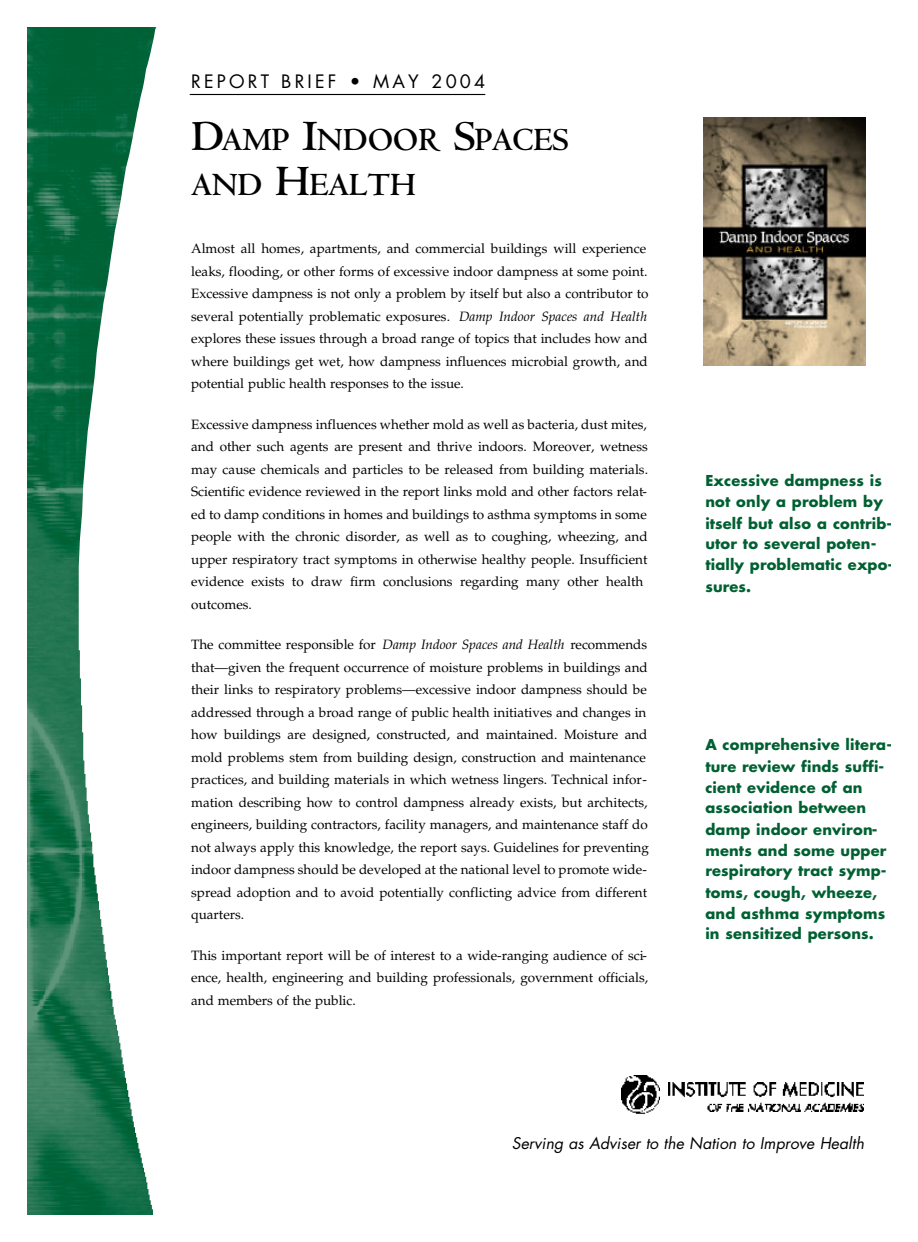
<style>
.page{position:relative;width:918px;height:1242px;background:#fff}
.page>*{position:absolute;margin:0;border:0;box-sizing:border-box;transform-origin:0 0}
.t1{font:700 33.75px/45px "Centaur";letter-spacing:-.01em;color:#000}
.t2{font:18px "Futura";letter-spacing:.175em;color:#000}
.t3{font:italic 15.75px "Futura";color:#000}
.t4{font:700 14.7px/21px "Futura";letter-spacing:.015em;color:#006032}
.t5{font:13.5px/22.5px "Palatino";color:#000}
.s1{font-size:45px}
.s2{font-style:italic}
</style>
<div class="page">
<img style="left:27px;top:621px;width:126px;height:594px">
<img style="left:27px;top:27px;width:129px;height:594px">
<img style="left:703px;top:117px;width:162px;height:249px">
<hr style="left:190px;top:94px;width:295px;height:1px;background:#000">
<img style="left:668px;top:1082px;width:196px;height:30px">
<img style="left:621px;top:1076px;width:38px;height:38px">
<h2 class="t2" style="left:191px;top:70px;width:295px">REPORT BRIEF • MAY 2004</h2>
<h1 class="t1" style="left:191px;top:118px;width:379px"><span class="s1">D</span>AMP <span class="s1">I</span>NDOOR <span class="s1">S</span>PACES<br>AND <span class="s1">H</span>EALTH</h1>
<p class="t5" style="left:191px;top:238px;width:459px">Almost all homes, apartments, and commercial buildings will experience leaks, flooding, or other forms of excessive indoor dampness at some point.<br>Excessive dampness is not only a problem by itself but also a contributor to several potentially problematic exposures. <span class="s2">Damp Indoor Spaces and Health </span>explores these issues through a broad range of topics that includes how and where buildings get wet, how dampness influences microbial growth, and potential public health responses to the issue.</p>
<p class="t5" style="left:191px;top:413px;width:458px">Excessive dampness influences whether mold as well as bacteria, dust mites, and other such agents are present and thrive indoors. Moreover, wetness may cause chemicals and particles to be released from building materials.<br>Scientific evidence reviewed in the report links mold and other factors relat&shy;ed to damp conditions in homes and buildings to asthma symptoms in some people with the chronic disorder, as well as to coughing, wheezing, and upper respiratory tract symptoms in otherwise healthy people. Insufficient evidence exists to draw firm conclusions regarding many other health outcomes.</p>
<p class="t5" style="left:191px;top:634px;width:459px">The committee responsible for <span class="s2">Damp Indoor Spaces and Health</span> recommends that—given the frequent occurrence of moisture problems in buildings and their links to respiratory problems—excessive indoor dampness should be addressed through a broad range of public health initiatives and changes in how buildings are designed, constructed, and maintained. Moisture and mold problems stem from building design, construction and maintenance practices, and building materials in which wetness lingers. Technical infor&shy;mation describing how to control dampness already exists, but architects, engineers, building contractors, facility managers, and maintenance staff do not always apply this knowledge, the report says. Guidelines for preventing indoor dampness should be developed at the national level to promote wide&shy;spread adoption and to avoid potentially conflicting advice from different quarters.</p>
<p class="t5" style="left:191px;top:944px;width:459px;text-align:justify">This important report will be of interest to a wide-ranging audience of sci&shy;ence, health, engineering and building professionals, government officials, and members of the public.</p>
<p class="t4" style="left:705px;top:470px;width:189px">Excessive dampness is not only a problem by itself but also a contrib&shy;utor to several poten&shy;tially problematic expo&shy;sures.</p>
<p class="t4" style="left:705px;top:734px;width:188px">A comprehensive litera&shy;ture review finds suffi&shy;cient evidence of an association between damp indoor environ&shy;ments and some upper respiratory tract symp&shy;toms, cough, wheeze, and asthma symptoms in sensitized persons.</p>
<p class="t3" style="left:512px;top:1133px;width:354px">Serving as Adviser to the Nation to Improve Health</p>
</div>
